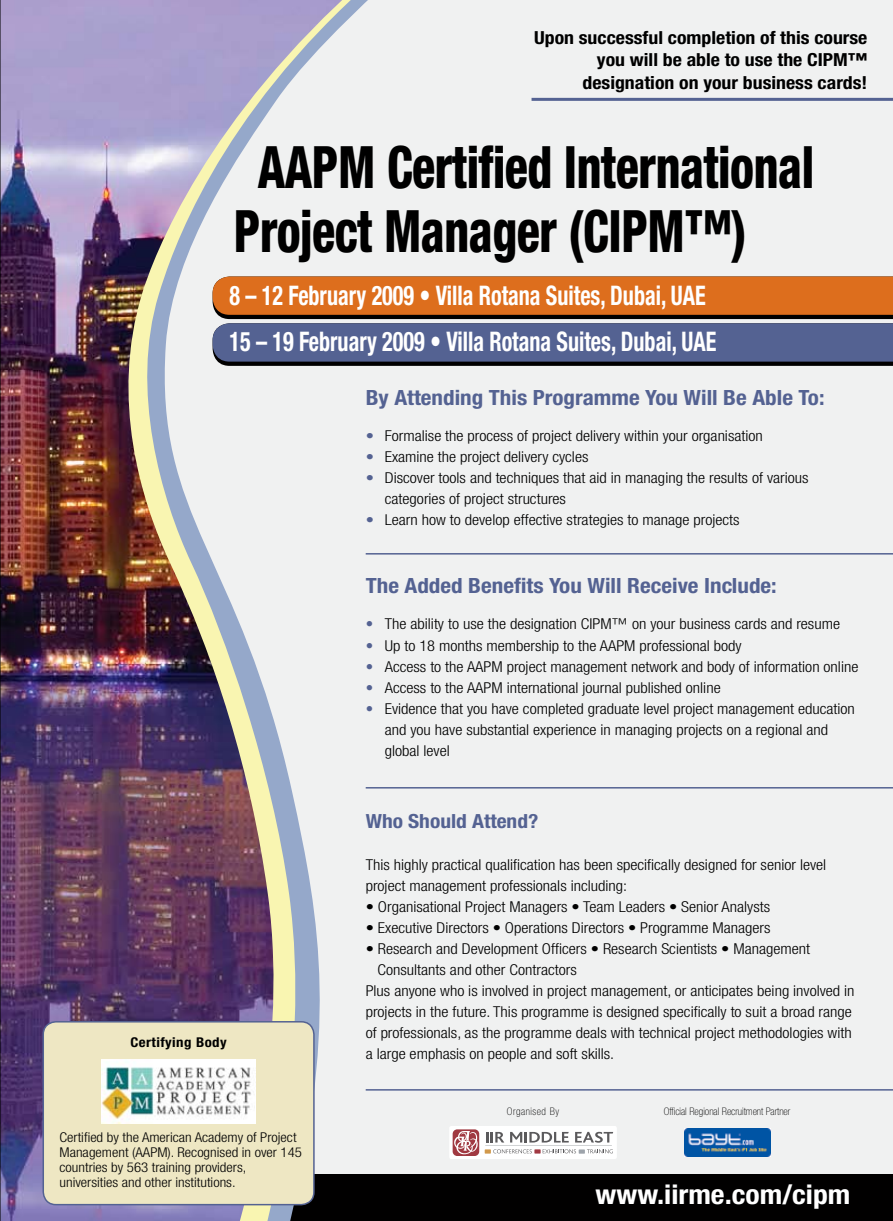
<style>
.page{position:relative;width:893px;height:1221px;background:#fff}
.page>*{position:absolute;margin:0;border:0;box-sizing:border-box;transform-origin:0 0}
.t1{font:800 condensed 58.5px/64.5px "Helvetica Neue";letter-spacing:-.01em;color:#000;scale:.82 1}
.t2{font:700 condensed 27px "Helvetica Neue";color:#fff;scale:.82 1}
.t3{font:700 condensed 27px "Helvetica Neue";color:#fff;scale:1.1 1}
.t4{font:700 condensed 21px "Helvetica Neue";color:#546292;scale:1.1 1}
.t5{font:700 condensed 19.5px "Helvetica Neue";color:#546292;scale:1.1 1}
.t6{font:700 condensed 18px/22.5px "Helvetica Neue";color:#000;text-align:right;scale:1.1 1}
.t7{font:300 condensed 15px/21px "Helvetica Neue";color:#000;scale:1.1 1}
.t8{font:300 condensed 13.5px/15px "Helvetica Neue";color:#000;scale:1.1 1}
.t9{font:700 condensed 13.5px "Helvetica Neue";letter-spacing:.03em;color:#000;scale:1.1 1}
.t10{font:100 condensed 10.5px "Helvetica Neue";color:#000}
.t11{font:100 condensed 10.5px "Helvetica Neue";letter-spacing:.05em;color:#000}
.s1{color:#546292}
</style>
<div class="page">
<div style="left:0;top:0;width:893px;height:1220px;background:#f0f1f1"></div>
<div style="left:275px;top:1174px;width:618px;height:46px;background:#010000"></div>
<img style="left:0;top:0;width:111px;height:1220px">
<img style="left:111px;top:0;width:19px;height:1220px">
<svg style="left:130px;top:0;width:261px;height:1220px"></svg>
<hr style="left:531px;top:98px;width:362px;height:3px;background:#546292">
<img style="left:684px;top:1128px;width:86px;height:28px">
<div style="left:449px;top:1125px;width:168px;height:33px;background:#fff;border-radius:2px"></div>
<svg style="left:453px;top:1129px;width:26px;height:26px"></svg>
<svg style="left:454px;top:1130px;width:24px;height:24px"></svg>
<svg style="left:486px;top:1131px;width:18px;height:11px"></svg>
<svg style="left:510px;top:1131px;width:59px;height:11px"></svg>
<svg style="left:575px;top:1131px;width:38px;height:11px"></svg>
<svg style="left:485px;top:1149px;width:128px;height:4px"></svg>
<hr style="left:485px;top:1145px;width:127px;height:1px;background:#d1d3d4">
<hr style="left:366px;top:553px;width:527px;height:1px;background:#546292">
<hr style="left:366px;top:787px;width:527px;height:1px;background:#546292">
<div style="left:43px;top:1021px;width:271px;height:183px;background:#eee7c3;border-radius:13px"></div>
<div style="left:43px;top:1020px;width:272px;height:185px;border:2px solid #546292;border-radius:13px"></div>
<img style="left:101px;top:1059px;width:155px;height:64px">
<hr style="left:366px;top:1089px;width:527px;height:1px;background:#546292">
<svg style="left:213px;top:276px;width:680px;height:90px;background:#8e6557"></svg>
<p class="t6" style="left:534px;top:26px;width:305px">Upon successful completion of this course you will be able to use the CIPM™ designation on your business cards!</p>
<h1 class="t1" style="left:234px;top:134px;width:709px;text-indent:24px">AAPM Certified International<br>Project Manager (CIPM™)</h1>
<h2 class="t2" style="left:230px;top:278px;width:582px">8 – 12 February 2009 • Villa Rotana Suites, Dubai, UAE</h2>
<h2 class="t2" style="left:230px;top:325px;width:595px">15 – 19 February 2009 • Villa Rotana Suites, Dubai, UAE</h2>
<h3 class="t4" style="left:366px;top:384px;width:419px">By Attending This Programme You Will Be Able To:</h3>
<p class="t7" style="left:366px;top:425px;width:363px"><span class="s1">•</span> Formalise the process of project delivery within your organisation</p>
<p class="t7" style="left:366px;top:446px;width:204px"><span class="s1">•</span> Examine the project delivery cycles</p>
<p class="t7" style="left:385px;top:467px;width:387px;text-indent:-19px"><span class="s1">•</span> Discover tools and techniques that aid in managing the results of various categories of project structures</p>
<p class="t7" style="left:366px;top:509px;width:341px"><span class="s1">•</span> Learn how to develop effective strategies to manage projects</p>
<p class="t9" style="left:130px;top:1033px;width:89px">Certifying Body</p>
<p class="t8" style="left:60px;top:1129px;width:222px">Certified by the American Academy of Project Management (AAPM). Recognised in over 145 countries by 563 training providers, universities and other institutions.</p>
<h3 class="t4" style="left:366px;top:573px;width:375px">The Added Benefits You Will Receive Include:</h3>
<p class="t7" style="left:366px;top:613px;width:433px"><span class="s1">•</span> The ability to use the designation CIPM™ on your business cards and resume</p>
<p class="t7" style="left:366px;top:634px;width:343px"><span class="s1">•</span> Up to 18 months membership to the AAPM professional body</p>
<p class="t7" style="left:366px;top:655px;width:449px"><span class="s1">•</span> Access to the AAPM project management network and body of information online</p>
<p class="t7" style="left:366px;top:676px;width:324px"><span class="s1">•</span> Access to the AAPM international journal published online</p>
<p class="t7" style="left:385px;top:697px;width:429px;text-indent:-19px"><span class="s1">•</span> Evidence that you have completed graduate level project management education and you have substantial experience in managing projects on a regional and global level</p>
<h3 class="t5" style="left:366px;top:809px;width:158px">Who Should Attend?</h3>
<p class="t7" style="left:366px;top:853px;width:420px">This highly practical qualification has been specifically designed for senior level project management professionals including:</p>
<p class="t7" style="left:366px;top:895px;width:369px">• Organisational Project Managers • Team Leaders • Senior Analysts</p>
<p class="t7" style="left:366px;top:916px;width:370px">• Executive Directors • Operations Directors • Programme Managers</p>
<p class="t7" style="left:366px;top:937px;width:406px">• Research and Development Officers • Research Scientists • Management</p>
<p class="t7" style="left:378px;top:958px;width:183px">Consultants and other Contractors</p>
<p class="t7" style="left:366px;top:979px;width:446px">Plus anyone who is involved in project management, or anticipates being involved in</p>
<p class="t7" style="left:366px;top:1000px;width:443px">projects in the future. This programme is designed specifically to suit a broad range</p>
<p class="t7" style="left:366px;top:1021px;width:443px">of professionals, as the programme deals with technical project methodologies with</p>
<p class="t7" style="left:366px;top:1042px;width:227px">a large emphasis on people and soft skills.</p>
<p class="t11" style="left:507px;top:1104px;width:54px">Organised By</p>
<p class="t10" style="left:664px;top:1104px;width:128px">Official Regional Recruitment Partner</p>
<h2 class="t3" style="left:595px;top:1177px;width:233px">www.iirme.com/cipm</h2>
</div>
